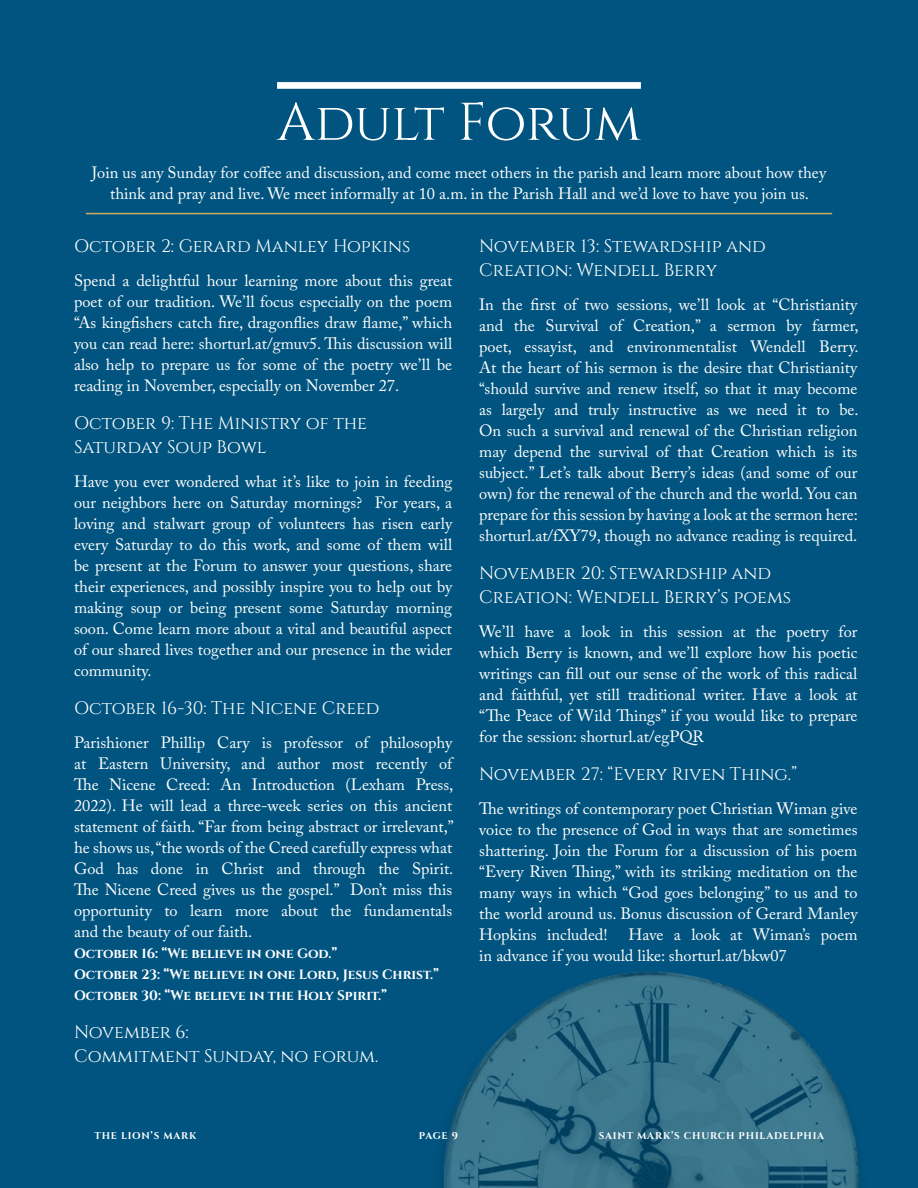
<style>
.page{position:relative;width:918px;height:1188px;background:#00547f}
.page>*{position:absolute;margin:0;border:0;box-sizing:border-box;transform-origin:0 0}
.t1{font:52.8px "Cinzel";letter-spacing:-.01em;color:#fff}
.t2{font:18px/24px "Cinzel";color:#fff}
.t3{font:16.35px/21px "Adobe Caslon Pro";color:#fff;text-align:justify}
.t4{font:13.5px/21px "Cinzel";color:#fff}
.t5{font:9.75px "Cinzel";letter-spacing:.08em;color:#fff}
</style>
<div class="page">
<div style="left:277px;top:82px;width:364px;height:7px;background:#fff"></div>
<hr style="left:86px;top:213px;width:746px;height:1px;background:#d5ac62">
<img style="left:441px;top:971px;width:418px;height:217px">
<h1 class="t1" style="left:277px;top:88px;width:365px">Adult Forum</h1>
<p class="t3" style="left:92px;top:162px;width:736px;text-align:center">Join us any Sunday for coffee and discussion, and come meet others in the parish and learn more about how they think and pray and live. We meet informally at 10 a.m. in the Parish Hall and we’d love to have you join us.</p>
<p class="t2" style="left:74px;top:234px;width:338px">October 2: Gerard Manley Hopkins</p>
<p class="t3" style="left:74px;top:270px;width:380px">Spend a delightful hour learning more about this great poet of our tradition. We’ll focus especially on the poem “As kingfishers catch fire, dragonflies draw flame,” which you can read here: shorturl.at/gmuv5. This discussion will also help to prepare us for some of the poetry we’ll be reading in November, especially on November 27.</p>
<p class="t2" style="left:74px;top:411px;width:295px">October 9: The Ministry of the<br>Saturday Soup Bowl</p>
<p class="t3" style="left:74px;top:471px;width:380px">Have you ever wondered what it’s like to join in feeding our neighbors here on Saturday mornings? For years, a loving and stalwart group of volunteers has risen early every Saturday to do this work, and some of them will be present at the Forum to answer your questions, share their experiences, and possibly inspire you to help out by making soup or being present some Saturday morning soon. Come learn more about a vital and beautiful aspect of our shared lives together and our presence in the wider community.</p>
<p class="t2" style="left:74px;top:696px;width:307px">October 16-30: The Nicene Creed</p>
<p class="t3" style="left:74px;top:732px;width:381px">Parishioner Phillip Cary is professor of philosophy at Eastern University, and author most recently of The Nicene Creed: An Introduction (Lexham Press, 2022). He will lead a three-week series on this ancient statement of faith. “Far from being abstract or irrelevant,” he shows us, “the words of the Creed carefully express what God has done in Christ and through the Spirit.<br>The Nicene Creed gives us the gospel.” Don’t miss this opportunity to learn more about the fundamentals and the beauty of our faith.</p>
<p class="t4" style="left:74px;top:944px;width:367px">October 16: “We believe in one God.”<br>October 23: “We believe in one Lord, Jesus Christ.”<br>October 30: “We believe in the Holy Spirit.”</p>
<p class="t2" style="left:74px;top:1020px;width:306px">November 6:<br>Commitment Sunday, no forum.</p>
<p class="t2" style="left:479px;top:234px;width:288px">November 13: Stewardship and<br>Creation: Wendell Berry</p>
<p class="t3" style="left:479px;top:294px;width:381px">In the first of two sessions, we’ll look at “Christianity and the Survival of Creation,” a sermon by farmer, poet, essayist, and environmentalist Wendell Berry.<br>At the heart of his sermon is the desire that Christianity “should survive and renew itself, so that it may become as largely and truly instructive as we need it to be.<br>On such a survival and renewal of the Christian religion may depend the survival of that Creation which is its subject.” Let’s talk about Berry’s ideas (and some of our own) for the renewal of the church and the world. You can prepare for this session by having a look at the sermon here: shorturl.at/fXY79, though no advance reading is required.</p>
<p class="t2" style="left:479px;top:561px;width:313px">November 20: Stewardship and<br>Creation: Wendell Berry’s poems</p>
<p class="t3" style="left:479px;top:621px;width:380px">We’ll have a look in this session at the poetry for which Berry is known, and we’ll explore how his poetic writings can fill out our sense of the work of this radical and faithful, yet still traditional writer. Have a look at “The Peace of Wild Things” if you would like to prepare for the session: shorturl.at/egPQR</p>
<p class="t2" style="left:479px;top:762px;width:319px">November 27: “Every Riven Thing.”</p>
<p class="t3" style="left:479px;top:798px;width:380px">The writings of contemporary poet Christian Wiman give voice to the presence of God in ways that are sometimes shattering. Join the Forum for a discussion of his poem “Every Riven Thing,” with its striking meditation on the many ways in which “God goes belonging” to us and to the world around us. Bonus discussion of Gerard Manley Hopkins included!</p>
<p class="t3" style="left:479px;top:924px;width:380px;text-indent:149px">Have a look at Wiman’s poem in advance if you would like: shorturl.at/bkw07</p>
<p class="t5" style="left:94px;top:1130px;width:104px">THE LION’S MARK</p>
<p class="t5" style="left:419px;top:1130px;width:40px">PAGE 9</p>
<p class="t5" style="left:599px;top:1130px;width:227px">SAINT MARK’S CHURCH PHILADELPHIA</p>
</div>
